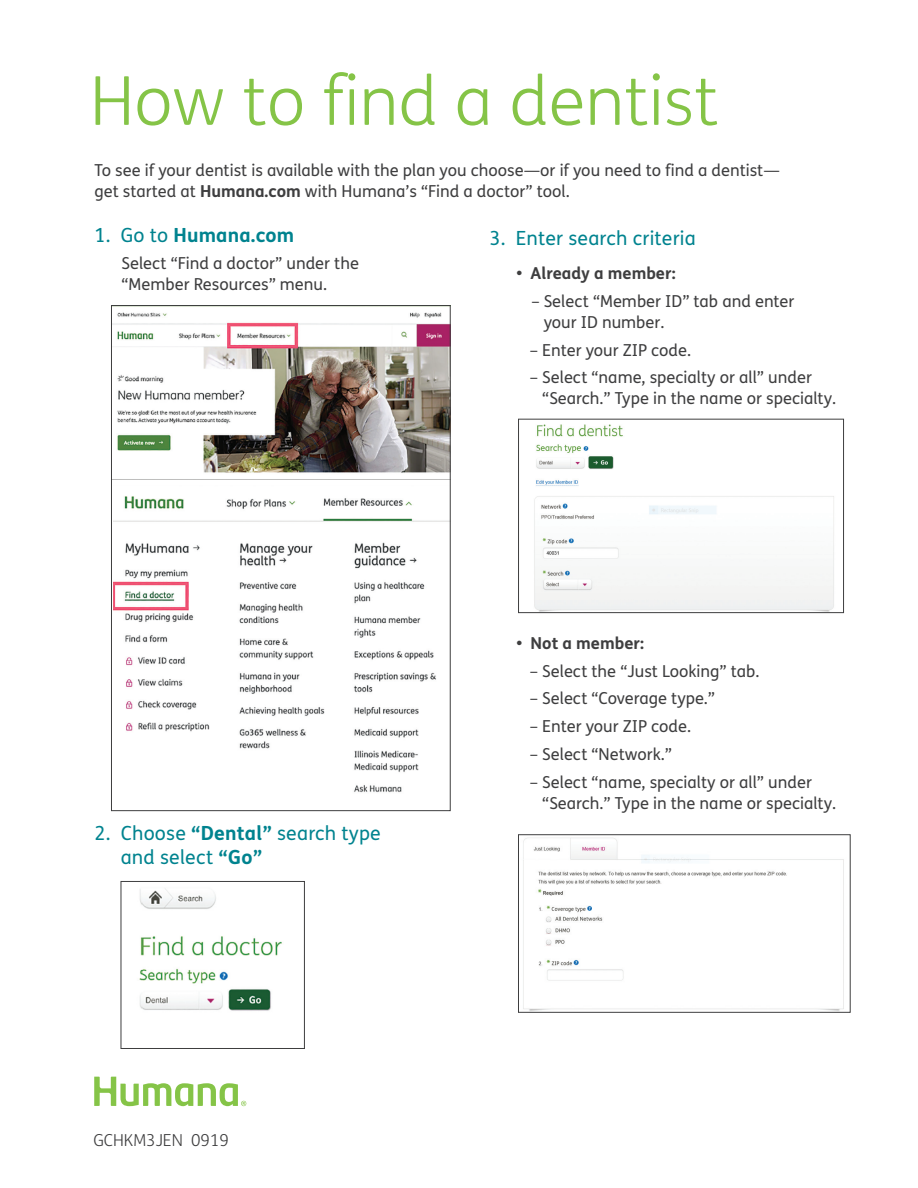
<style>
.page{position:relative;width:918px;height:1188px;background:#fff}
.page>*{position:absolute;margin:0;border:0;box-sizing:border-box;transform-origin:0 0}
.t1{font:300 67.5px "FS Humana";color:#85c447}
.t2{font:19.5px/24px "FS Humana";letter-spacing:.01em;color:#00838f}
.t3{font:700 19.5px "FS Humana";letter-spacing:.01em;color:#00838f}
.t4{font:16.5px/21px "FS Humana";color:#3e3e3f}
.t5{font:700 16.5px "FS Humana";color:#3e3e3f}
.t6{font:300 16.5px "FS Humana";color:#3e3e3f}
.s1{font-weight:700}
.s2{font-weight:400}
</style>
<div class="page">
<svg style="left:94px;top:1077px;width:152px;height:29px"></svg>
<img style="left:139px;top:888px;width:143px;height:123px">
<div style="left:121px;top:881px;width:184px;height:168px;border:1px solid #3e3e3f"></div>
<img style="left:534px;top:424px;width:300px;height:187px">
<div style="left:518px;top:419px;width:326px;height:194px;border:1px solid #3e3e3f"></div>
<img style="left:523px;top:837px;width:321px;height:174px">
<div style="left:518px;top:835px;width:332px;height:178px;border:1px solid #3e3e3f"></div>
<img style="left:113px;top:496px;width:335px;height:297px">
<img style="left:113px;top:312px;width:335px;height:168px">
<p class="t1" style="left:90px;top:55px;width:630px">How to find a dentist</p>
<p class="t4" style="left:94px;top:159px;width:687px">To see if your dentist is available with the plan you choose—or if you need to find a dentist— get started at <span class="s1">Humana.com</span> with Humana’s “Find a doctor” tool.</p>
<p class="t3" style="left:94px;top:220px;width:201px"><span class="s2">1. Go to</span> Humana.com</p>
<p class="t4" style="left:122px;top:253px;width:239px">Select “Find a doctor” under the “Member Resources” menu.</p>
<p class="t2" style="left:121px;top:821px;width:262px;text-indent:-26px">2. Choose <span class="s1">“Dental”</span> search type and select <span class="s1">“Go”</span></p>
<p class="t6" style="left:93px;top:1129px;width:137px">GCHKM3JEN 0919</p>
<p class="t2" style="left:489px;top:225px;width:208px">3. Enter search criteria</p>
<p class="t5" style="left:516px;top:260px;width:161px">• Already a member:</p>
<p class="t4" style="left:544px;top:290px;width:252px;text-indent:-12px">– Select “Member ID” tab and enter your ID number.</p>
<p class="t4" style="left:530px;top:339px;width:163px">– Enter your ZIP code.</p>
<p class="t4" style="left:542px;top:367px;width:295px;text-indent:-12px">– Select “name, specialty or all” under “Search.” Type in the name or specialty.</p>
<p class="t5" style="left:516px;top:630px;width:129px">• Not a member:</p>
<p class="t4" style="left:530px;top:660px;width:231px">– Select the “Just Looking” tab.</p>
<p class="t4" style="left:530px;top:688px;width:187px">– Select “Coverage type.”</p>
<p class="t4" style="left:530px;top:715px;width:163px">– Enter your ZIP code.</p>
<p class="t4" style="left:530px;top:743px;width:144px">– Select “Network.”</p>
<p class="t4" style="left:542px;top:771px;width:295px;text-indent:-12px">– Select “name, specialty or all” under “Search.” Type in the name or specialty.</p>
</div>
